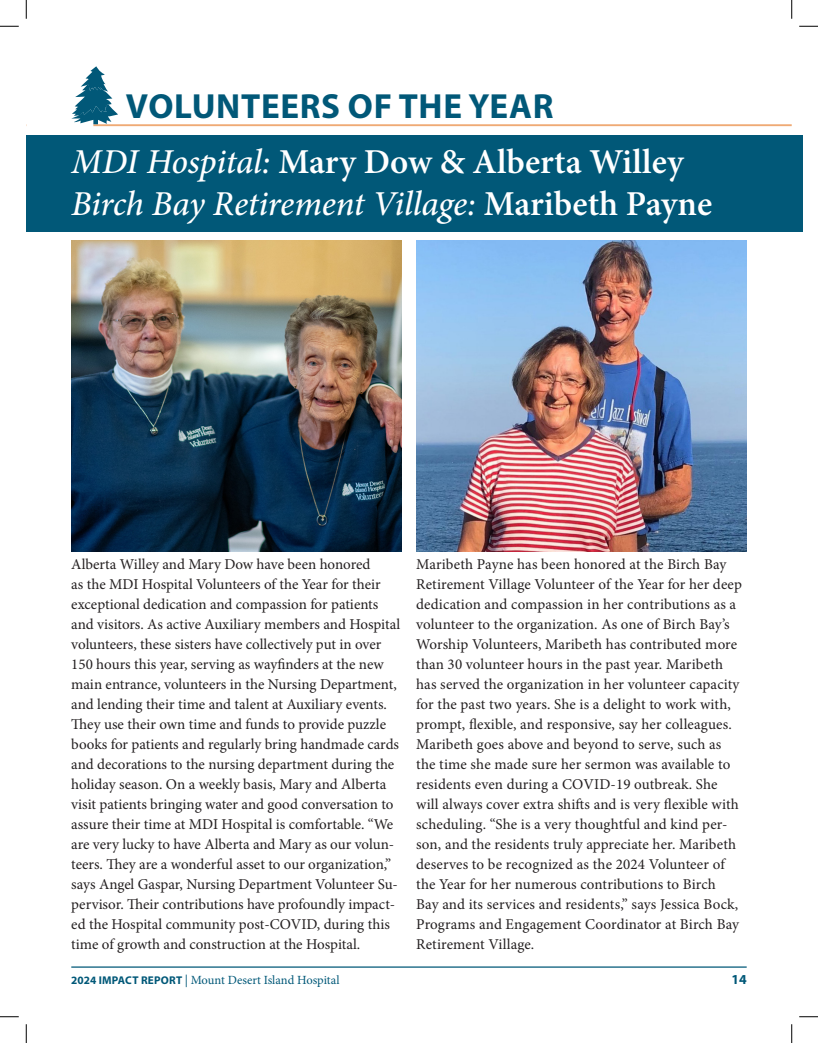
<style>
.page{position:relative;width:818px;height:1043px;background:#fff}
.page>*{position:absolute;margin:0;border:0;box-sizing:border-box;transform-origin:0 0}
.t1{font:italic 500 35px "Minion Pro";letter-spacing:-.005em;color:#fff}
.t2{font:600 35px "Minion Pro";color:#fff}
.t3{font:700 35px "Myriad Pro";letter-spacing:.02em;color:#015878}
.AR_paragraph{font:15px/20px "Minion Pro";color:#231f20}
.t4{font:700 13.75px "Myriad Pro";color:#015878}
.t5{font:12.5px "Minion Pro";letter-spacing:-.005em;color:#015878}
.s1{font-weight:500;font-style:italic}
.s2{font-weight:600;font-style:normal}
.s3{font-family:"Myriad Pro";font-weight:700;font-size:11.25px}
</style>
<div class="page">
<div style="left:26px;top:135px;width:776px;height:96px;background:#015878"></div>
<hr style="left:93px;top:124px;width:698px;height:2px;background:#efaa75">
<svg style="left:71px;top:66px;width:47px;height:58px"></svg>
<img style="left:416px;top:240px;width:330px;height:311px">
<img style="left:71px;top:240px;width:331px;height:311px">
<hr style="left:71px;top:966px;width:675px;height:1px;background:#015878">
<svg style="left:0;top:25px;width:19px;height:2px"></svg>
<svg style="left:799px;top:25px;width:19px;height:2px"></svg>
<svg style="left:0;top:1016px;width:19px;height:1px"></svg>
<svg style="left:799px;top:1016px;width:19px;height:1px"></svg>
<svg style="left:25px;top:0;width:2px;height:19px"></svg>
<svg style="left:25px;top:1024px;width:2px;height:18px"></svg>
<svg style="left:791px;top:0;width:1px;height:19px"></svg>
<svg style="left:791px;top:1024px;width:1px;height:18px"></svg>
<p class="t3" style="left:126px;top:83px;width:429px">VOLUNTEERS OF THE YEAR</p>
<p class="t2" style="left:71px;top:137px;width:613px"><span class="s1">MDI Hospital:</span> Mary Dow &amp; Alberta Willey</p>
<p class="t1" style="left:71px;top:179px;width:642px">Birch Bay Retirement Village: <span class="s2">Maribeth Payne</span></p>
<p class="AR_paragraph" style="left:71px;top:554px;width:330px">Alberta Willey and Mary Dow have been honored<br>as the MDI Hospital Volunteers of the Year for their exceptional dedication and compassion for patients and visitors. As active Auxiliary members and Hospital volunteers, these sisters have collectively put in over 150 hours this year, serving as wayfinders at the new main entrance, volunteers in the Nursing Department, and lending their time and talent at Auxiliary events.<br>They use their own time and funds to provide puzzle books for patients and regularly bring handmade cards and decorations to the nursing department during the holiday season. On a weekly basis, Mary and Alberta visit patients bringing water and good conversation to assure their time at MDI Hospital is comfortable. “We are very lucky to have Alberta and Mary as our volun&shy;teers. They are a wonderful asset to our organization,” says Angel Gaspar, Nursing Department Volunteer Su&shy;pervisor. Their contributions have profoundly impact&shy;ed the Hospital community post-COVID, during this time of growth and construction at the Hospital.</p>
<p class="AR_paragraph" style="left:416px;top:554px;width:327px">Maribeth Payne has been honored at the Birch Bay Retirement Village Volunteer of the Year for her deep dedication and compassion in her contributions as a volunteer to the organization. As one of Birch Bay’s Worship Volunteers, Maribeth has contributed more than 30 volunteer hours in the past year. Maribeth has served the organization in her volunteer capacity for the past two years. She is a delight to work with, prompt, flexible, and responsive, say her colleagues.<br>Maribeth goes above and beyond to serve, such as the time she made sure her sermon was available to residents even during a COVID-19 outbreak. She will always cover extra shifts and is very flexible with scheduling. “She is a very thoughtful and kind per&shy;son, and the residents truly appreciate her. Maribeth deserves to be recognized as the 2024 Volunteer of the Year for her numerous contributions to Birch Bay and its services and residents,” says Jessica Bock, Programs and Engagement Coordinator at Birch Bay Retirement Village.</p>
<p class="t5" style="left:71px;top:971px;width:270px"><span class="s3">2024 IMPACT REPORT</span> | Mount Desert Island Hospital</p>
<p class="t4" style="left:731px;top:970px;width:17px">14</p>
</div>
